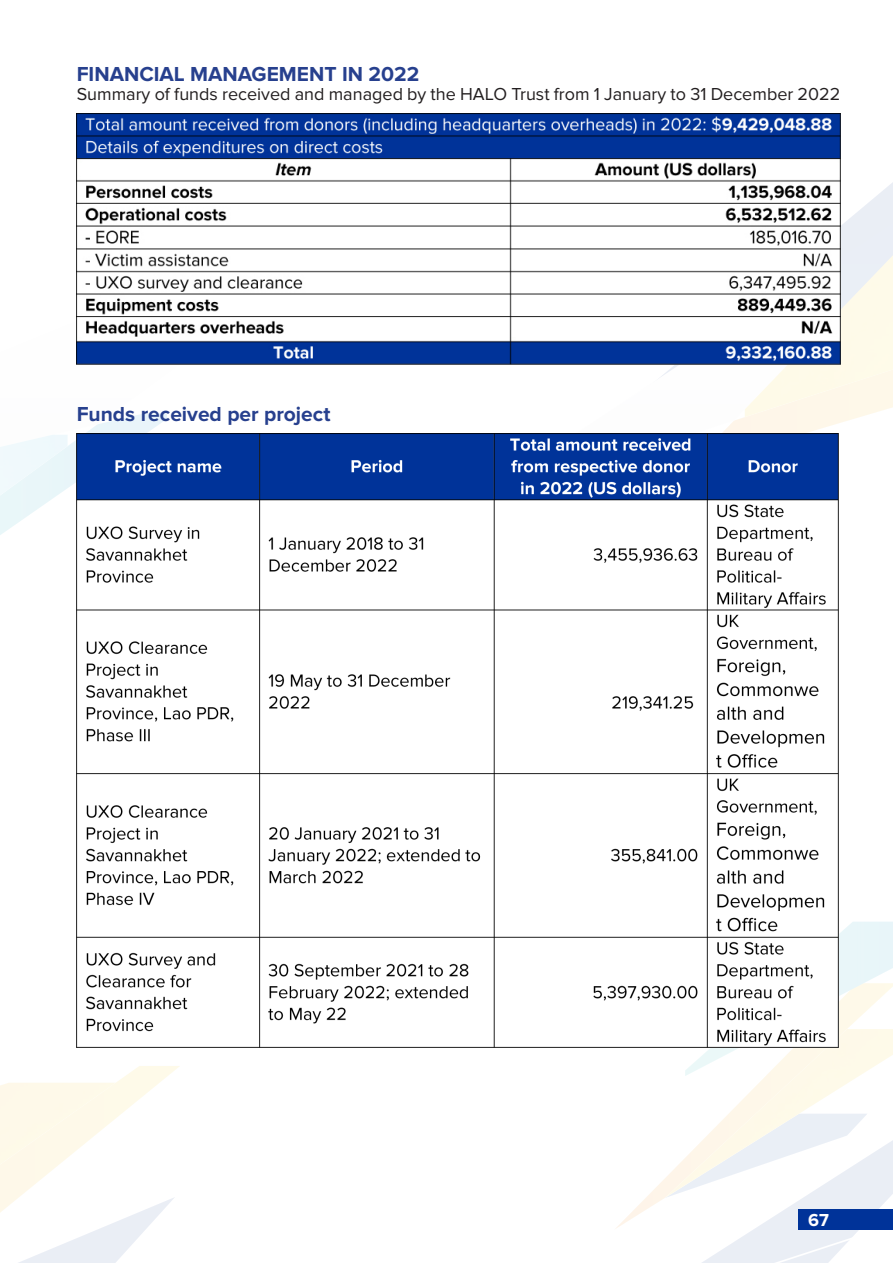
<style>
.page{position:relative;width:893px;height:1263px;background:#fff}
.page>*{position:absolute;margin:0;border:0;box-sizing:border-box;transform-origin:0 0}
.t1{font:700 21px "Proxima Nova";color:#27408e}
.t2{font:18px "Proxima Nova";color:#231f20}
.t3{font:700 18px "Proxima Nova";color:#fff}
</style>
<div class="page">
<svg style="left:854px;top:182px;width:39px;height:33px"></svg>
<svg style="left:0;top:447px;width:77px;height:88px"></svg>
<img style="left:68px;top:171px;width:377px;height:276px">
<img style="left:0;top:435px;width:65px;height:60px">
<img style="left:465px;top:364px;width:374px;height:70px">
<img style="left:745px;top:242px;width:148px;height:175px">
<svg style="left:614px;top:1047px;width:52px;height:181px"></svg>
<img style="left:666px;top:1047px;width:201px;height:148px">
<svg style="left:0;top:1066px;width:180px;height:197px"></svg>
<svg style="left:681px;top:1132px;width:212px;height:131px"></svg>
<svg style="left:685px;top:922px;width:208px;height:154px"></svg>
<div style="left:798px;top:1209px;width:95px;height:20px;background:#039"></div>
<img style="left:77px;top:113px;width:764px;height:251px">
<img style="left:77px;top:434px;width:762px;height:613px">
<p class="t1" style="left:77px;top:62px;width:344px">FINANCIAL MANAGEMENT IN 2022</p>
<p class="t2" style="left:77px;top:83px;width:765px">Summary of funds received and managed by the HALO Trust from 1 January to 31 December 2022</p>
<p class="t1" style="left:77px;top:402px;width:255px">Funds received per project</p>
<p class="t3" style="left:808px;top:1210px;width:22px">67</p>
</div>
